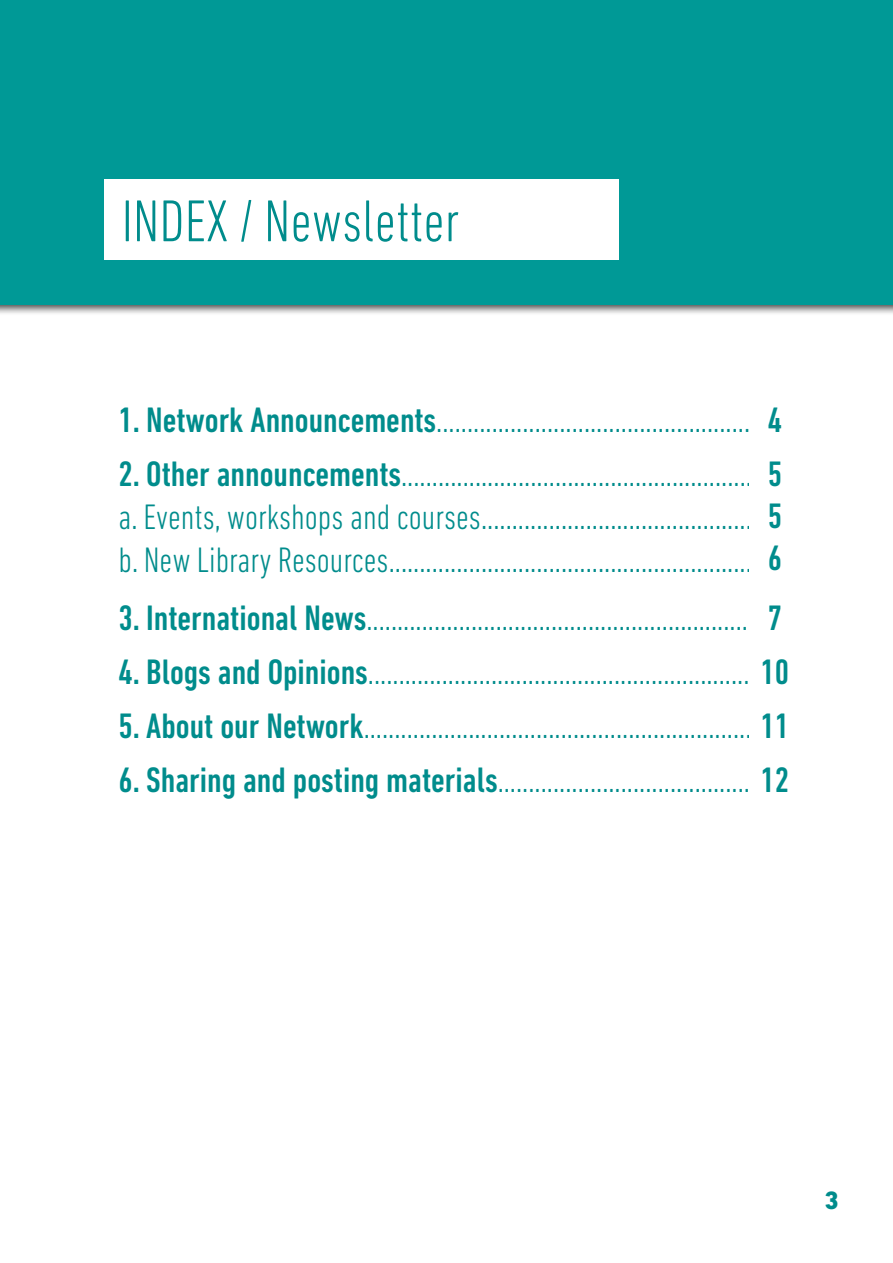
<style>
.page{position:relative;width:893px;height:1263px;background:#fff}
.page>*{position:absolute;margin:0;border:0;box-sizing:border-box;transform-origin:0 0}
.t1{font:300 condensed 60px "DIN Next LT Pro";color:#008c8c}
.t2{font:300 condensed 36px "DIN Next LT Pro";color:#008c8c}
.t3{font:500 condensed 36px "DIN Next LT Pro";color:#008c8c}
.t4{font:800 25.5px "DIN Next LT Pro";color:#008c8c}
.s1{font-weight:500}
</style>
<div class="page">
<div style="left:0;top:0;width:893px;height:316px;background:#000;opacity:.75"></div>
<div style="left:0;top:0;width:893px;height:304px;background:#009996"></div>
<div style="left:105px;top:179px;width:514px;height:81px;background:#fff"></div>
<p class="t1" style="left:122px;top:187px;width:339px">INDEX / Newsletter</p>
<p class="t2" style="left:118px;top:399px;width:633px"><span class="s1">1. Network Announcements</span>...................................................</p>
<p class="t2" style="left:118px;top:453px;width:665px"><span class="s1">2. Other announcements</span>......................................................... <span class="s1">5</span></p>
<p class="t2" style="left:118px;top:497px;width:665px">a. Events, workshops and courses............................................. <span class="s1">5</span></p>
<p class="t2" style="left:118px;top:540px;width:641px">b. New Library Resources............................................................</p>
<p class="t2" style="left:118px;top:597px;width:665px"><span class="s1">3. International News</span>............................................................... <span class="s1">7</span></p>
<p class="t2" style="left:118px;top:651px;width:672px"><span class="s1">4. Blogs and Opinions</span>...............................................................<span class="s1">10</span></p>
<p class="t2" style="left:118px;top:705px;width:672px"><span class="s1">5. About our Network</span>............................................................... <span class="s1">11</span></p>
<p class="t2" style="left:118px;top:759px;width:672px"><span class="s1">6. Sharing and posting materials</span>......................................... <span class="s1">12</span></p>
<p class="t3" style="left:768px;top:400px;width:16px">4</p>
<p class="t3" style="left:768px;top:538px;width:16px">6</p>
<p class="t4" style="left:825px;top:1185px;width:16px">3</p>
</div>
